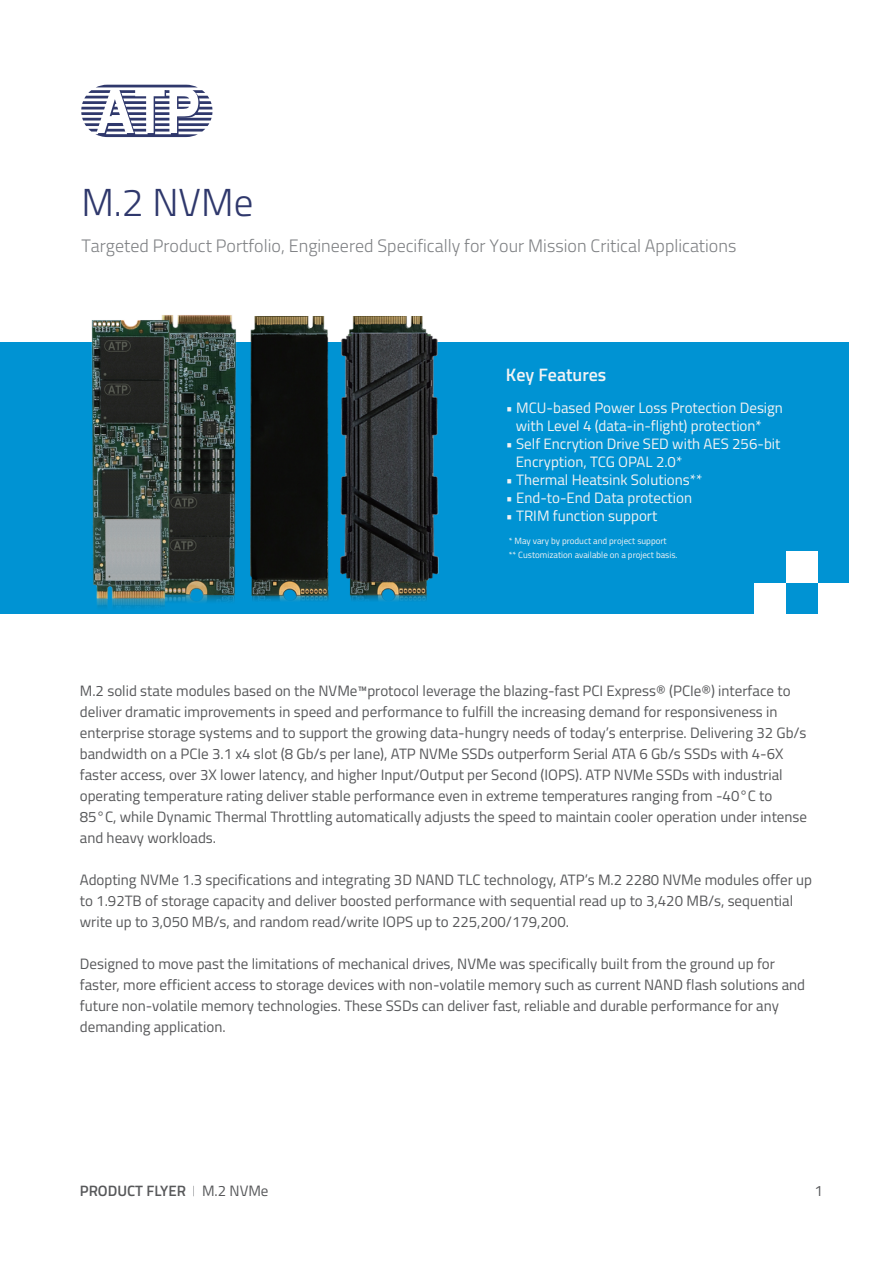
<style>
.page{position:relative;width:893px;height:1263px;background:#fff}
.page>*{position:absolute;margin:0;border:0;box-sizing:border-box;transform-origin:0 0}
.t1{font:300 39px "Titillium Web";color:#2f386c}
.t2{font:300 18px "Titillium Web";color:#808285}
.t3{font:600 18px "Titillium Web";color:#f2f3f4}
.t4{font:15px/21px "Titillium Web";color:#57585a}
.t5{font:15px/18px "Titillium Web";color:#f2f3f4}
.t6{font:600 15px "Titillium Web";color:#57585a}
.t7{font:9px/13.5px "Titillium Web";color:#f2f3f4}
.s1{font-weight:400}
</style>
<div class="page">
<div style="left:0;top:342px;width:848px;height:272px;background:#0093d3"></div>
<div style="left:786px;top:551px;width:32px;height:32px;background:#fff"></div>
<div style="left:754px;top:583px;width:32px;height:32px;background:#fff"></div>
<div style="left:818px;top:583px;width:32px;height:32px;background:#fff"></div>
<img style="left:91px;top:315px;width:348px;height:293px">
<svg style="left:81px;top:85px;width:131px;height:52px"></svg>
<h1 class="t1" style="left:81px;top:174px;width:173px">M.2 NVMe</h1>
<p class="t2" style="left:81px;top:233px;width:657px">Targeted Product Portfolio, Engineered Specifically for Your Mission Critical Applications</p>
<p class="t3" style="left:506px;top:361px;width:102px">Key Features</p>
<p class="t5" style="left:516px;top:398px;width:269px;text-indent:-10px">• MCU-based Power Loss Protection Design with Level 4 (data-in-flight) protection*</p>
<p class="t5" style="left:516px;top:434px;width:266px;text-indent:-10px">• Self Encrytion Drive SED with AES 256-bit<br>Encryption, TCG OPAL 2.0*</p>
<p class="t5" style="left:506px;top:470px;width:198px">• Thermal Heatsink Solutions**</p>
<p class="t5" style="left:506px;top:488px;width:188px">• End-to-End Data protection</p>
<p class="t5" style="left:506px;top:506px;width:153px">• TRIM function support</p>
<p class="t7" style="left:509px;top:534px;width:170px">* May vary by product and project support<br>** Customization available on a project basis.</p>
<p class="t4" style="left:80px;top:680px;width:729px">M.2 solid state modules based on the NVMe™protocol leverage the blazing-fast PCI Express® (PCIe®) interface to deliver dramatic improvements in speed and performance to fulfill the increasing demand for responsiveness in enterprise storage systems and to support the growing data-hungry needs of today’s enterprise. Delivering 32 Gb/s bandwidth on a PCIe 3.1 x4 slot (8 Gb/s per lane), ATP NVMe SSDs outperform Serial ATA 6 Gb/s SSDs with 4-6X faster access, over 3X lower latency, and higher Input/Output per Second (IOPS). ATP NVMe SSDs with industrial operating temperature rating deliver stable performance even in extreme temperatures ranging from -40°C to 85°C, while Dynamic Thermal Throttling automatically adjusts the speed to maintain cooler operation under intense and heavy workloads.</p>
<p class="t4" style="left:80px;top:869px;width:734px">Adopting NVMe 1.3 specifications and integrating 3D NAND TLC technology, ATP’s M.2 2280 NVMe modules offer up to 1.92TB of storage capacity and deliver boosted performance with sequential read up to 3,420 MB/s, sequential write up to 3,050 MB/s, and random read/write IOPS up to 225,200/179,200.</p>
<p class="t4" style="left:80px;top:953px;width:727px">Designed to move past the limitations of mechanical drives, NVMe was specifically built from the ground up for faster, more efficient access to storage devices with non-volatile memory such as current NAND flash solutions and future non-volatile memory technologies. These SSDs can deliver fast, reliable and durable performance for any demanding application.</p>
<p class="t6" style="left:80px;top:1180px;width:190px">PRODUCT FLYER <span class="s1">M.2 NVMe</span></p>
<p class="t4" style="left:815px;top:1180px;width:10px">1</p>
</div>
